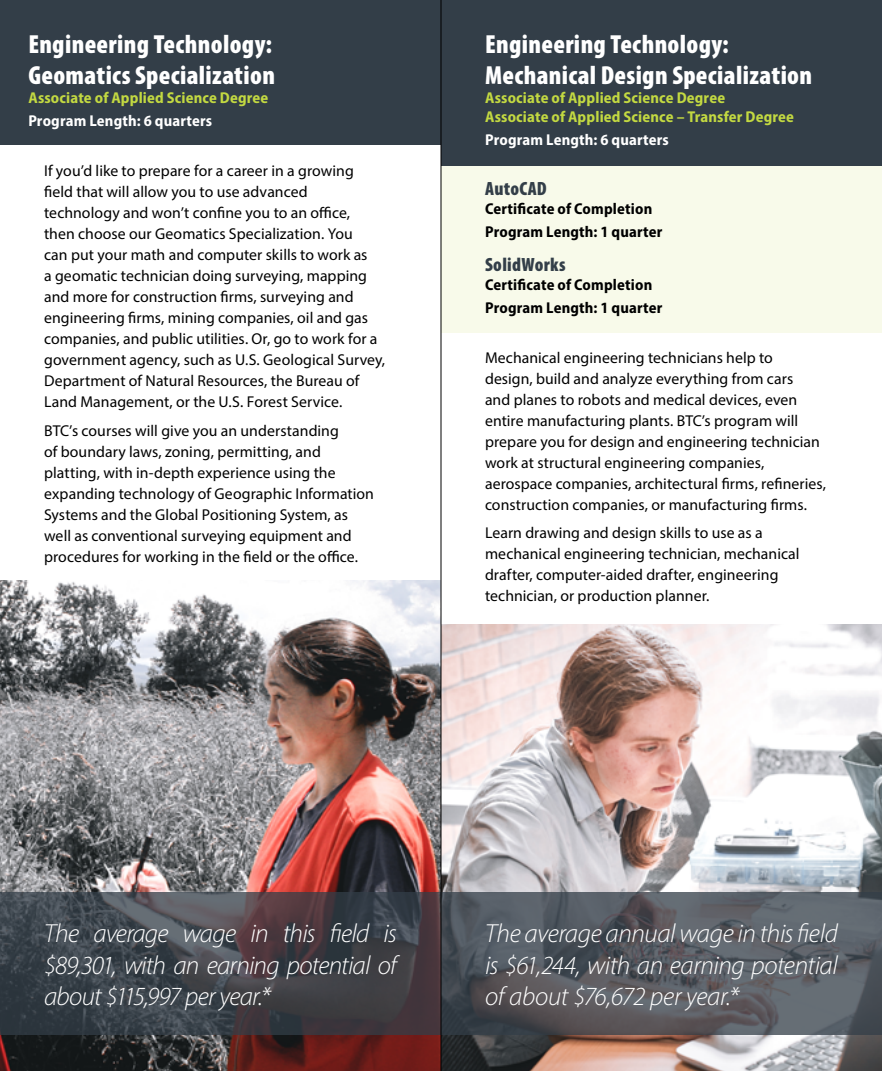
<style>
.page{position:relative;width:882px;height:1071px;background:#fff}
.page>*{position:absolute;margin:0;border:0;box-sizing:border-box;transform-origin:0 0}
.t1{font:italic 300 26.25px/31.5px "Myriad Pro";letter-spacing:-.03em;color:#fff;text-align:justify}
.t2{font:900 condensed 26.25px/31.5px "Myriad Pro";letter-spacing:.015em;color:#fff}
.t3{font:900 condensed 19.25px "Myriad Pro";letter-spacing:.015em;color:#333e48}
.t4{font:15.75px/21px "Myriad Pro";letter-spacing:.005em;color:#000}
.t5{font:700 semi-condensed 15.75px/18.9px "Myriad Pro";letter-spacing:.01em;color:#c3d941}
.t6{font:700 semi-condensed 15.75px/22.8px "Myriad Pro";letter-spacing:.01em;color:#000}
.t7{font:700 semi-condensed 15.75px "Myriad Pro";letter-spacing:.01em;color:#fff}
</style>
<div class="page">
<div style="left:0;top:0;width:441px;height:144px;background:#333e48"></div>
<img style="left:0;top:581px;width:441px;height:490px">
<svg style="left:0;top:892px;width:441px;height:143px;background:#414249"></svg>
<img style="left:442px;top:624px;width:440px;height:447px">
<svg style="left:442px;top:892px;width:440px;height:143px;background:#565a61"></svg>
<div style="left:441px;top:165px;width:441px;height:168px;background:#f8faea"></div>
<div style="left:441px;top:0;width:441px;height:165px;background:#333e48"></div>
<hr style="left:441px;top:0;width:1px;height:1071px;background:#000">
<h1 class="t2" style="left:28px;top:28px;width:248px">Engineering Technology:<br>Geomatics Specialization</h1>
<p class="t5" style="left:28px;top:88px;width:242px">Associate of Applied Science Degree</p>
<p class="t7" style="left:28px;top:110px;width:185px">Program Length: 6 quarters</p>
<p class="t4" style="left:44px;top:160px;width:343px">If you’d like to prepare for a career in a growing field that will allow you to use advanced technology and won’t confine you to an office,<br>then choose our Geomatics Specialization. You<br>can put your math and computer skills to work as<br>a geomatic technician doing surveying, mapping and more for construction firms, surveying and engineering firms, mining companies, oil and gas companies, and public utilities. Or, go to work for a government agency, such as U.S. Geological Survey, Department of Natural Resources, the Bureau of Land Management, or the U.S. Forest Service.</p>
<p class="t4" style="left:44px;top:420px;width:331px">BTC’s courses will give you an understanding<br>of boundary laws, zoning, permitting, and platting, with in-depth experience using the expanding technology of Geographic Information Systems and the Global Positioning System, as well as conventional surveying equipment and procedures for working in the field or the office.</p>
<h1 class="t2" style="left:485px;top:28px;width:329px">Engineering Technology:<br>Mechanical Design Specialization</h1>
<p class="t5" style="left:485px;top:88px;width:310px">Associate of Applied Science Degree<br>Associate of Applied Science – Transfer Degree</p>
<p class="t7" style="left:485px;top:129px;width:185px">Program Length: 6 quarters</p>
<p class="t3" style="left:485px;top:176px;width:63px">AutoCAD</p>
<p class="t6" style="left:485px;top:197px;width:179px">Certificate of Completion<br>Program Length: 1 quarter</p>
<p class="t3" style="left:485px;top:253px;width:82px">SolidWorks</p>
<p class="t6" style="left:485px;top:273px;width:179px">Certificate of Completion<br>Program Length: 1 quarter</p>
<p class="t4" style="left:485px;top:347px;width:343px">Mechanical engineering technicians help to<br>design, build and analyze everything from cars<br>and planes to robots and medical devices, even entire manufacturing plants. BTC’s program will prepare you for design and engineering technician work at structural engineering companies, aerospace companies, architectural firms, refineries, construction companies, or manufacturing firms.</p>
<p class="t4" style="left:485px;top:522px;width:316px">Learn drawing and design skills to use as a mechanical engineering technician, mechanical drafter, computer-aided drafter, engineering technician, or production planner.</p>
<h1 class="t1" style="left:44px;top:917px;width:354px">The average wage in this field is $89,301, with an earning potential of about $115,997 per year.*</h1>
<h1 class="t1" style="left:485px;top:917px;width:354px">The average annual wage in this field is $61,244, with an earning potential of about $76,672 per year.*</h1>
</div>
